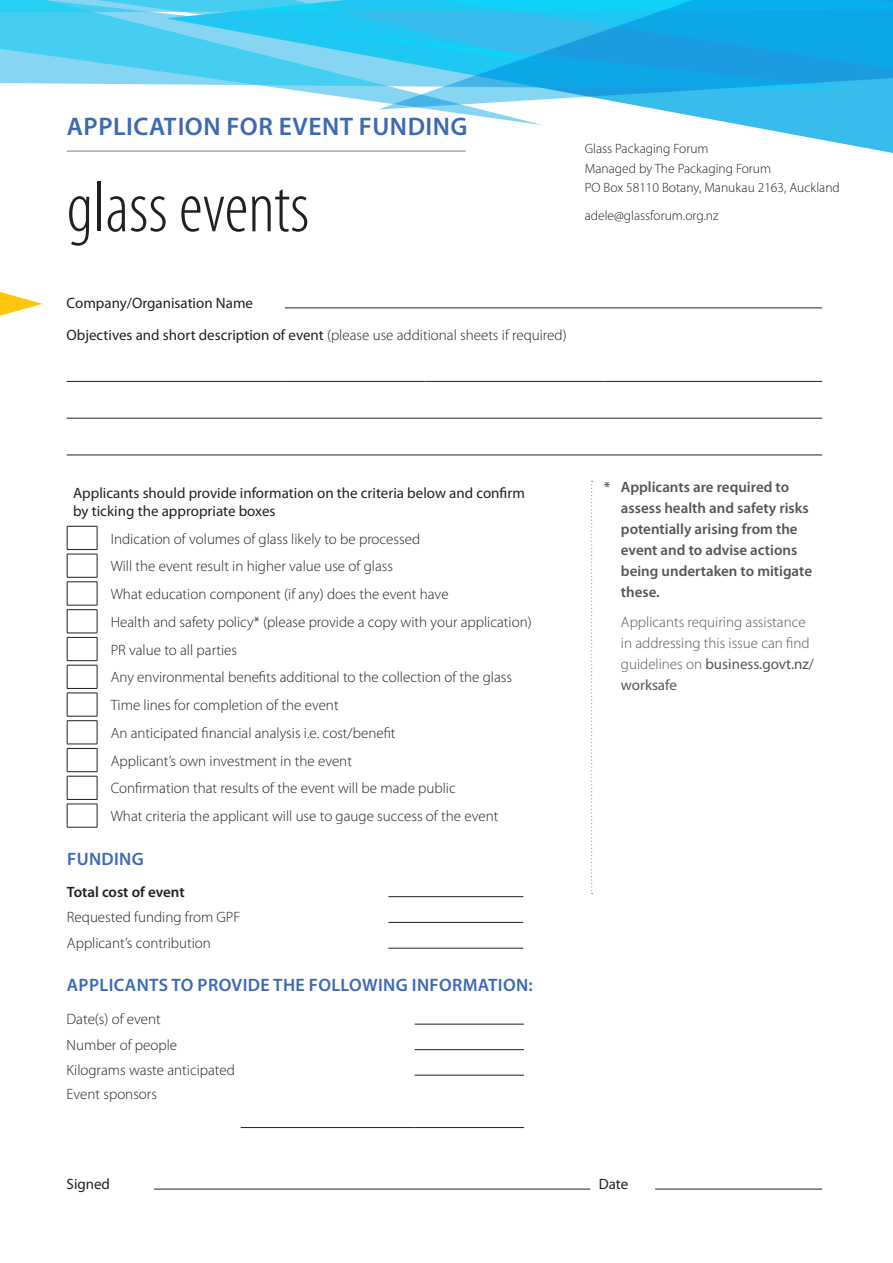
<style>
.page{position:relative;width:893px;height:1263px;background:#fff}
.page>*{position:absolute;margin:0;border:0;box-sizing:border-box;transform-origin:0 0}
.t1{font:300 condensed 72px "Myriad Pro";color:#231f20}
.t2{font:600 25.5px "Myriad Pro";letter-spacing:.02em;color:#3d68b2}
.t3{font:600 18px "Myriad Pro";letter-spacing:.02em;color:#3d68b2}
.t4{font:300 15px/27.8px "Myriad Pro";color:#231f20}
.t5{font:15px/32.5px "Myriad Pro";color:#231f20}
.t6{font:600 15px/21px "Myriad Pro";color:#545557}
.t7{font:300 15px/21px "Myriad Pro";color:#545557}
.t8{font:600 15px "Myriad Pro";color:#231f20}
.t9{font:300 13.5px/19.5px "Myriad Pro";color:#231f20}
.s1{font-weight:300}
.s2{font-weight:400}
</style>
<div class="page">
<hr style="left:67px;top:151px;width:399px;height:1px;background:#8b8d90">
<hr style="left:67px;top:381px;width:218px;height:1px;background:#231f20">
<hr style="left:285px;top:381px;width:140px;height:1px;background:#231f20">
<hr style="left:425px;top:381px;width:179px;height:1px;background:#231f20">
<hr style="left:604px;top:381px;width:218px;height:1px;background:#231f20">
<hr style="left:67px;top:418px;width:218px;height:1px;background:#231f20">
<hr style="left:285px;top:418px;width:140px;height:1px;background:#231f20">
<hr style="left:425px;top:418px;width:179px;height:1px;background:#231f20">
<hr style="left:604px;top:418px;width:218px;height:1px;background:#231f20">
<hr style="left:67px;top:455px;width:218px;height:1px;background:#231f20">
<hr style="left:285px;top:455px;width:140px;height:1px;background:#231f20">
<hr style="left:425px;top:455px;width:179px;height:1px;background:#231f20">
<hr style="left:604px;top:455px;width:218px;height:1px;background:#231f20">
<hr style="left:285px;top:308px;width:140px;height:1px;background:#231f20">
<hr style="left:425px;top:308px;width:179px;height:1px;background:#231f20">
<hr style="left:604px;top:308px;width:218px;height:1px;background:#231f20">
<svg style="left:0;top:292px;width:43px;height:24px"></svg>
<hr style="left:67px;top:526px;width:30px;height:1px;background:#231f20">
<hr style="left:67px;top:549px;width:30px;height:1px;background:#231f20">
<hr style="left:67px;top:554px;width:30px;height:1px;background:#231f20">
<hr style="left:67px;top:577px;width:30px;height:1px;background:#231f20">
<hr style="left:67px;top:581px;width:30px;height:1px;background:#231f20">
<hr style="left:67px;top:605px;width:30px;height:1px;background:#231f20">
<hr style="left:67px;top:609px;width:30px;height:1px;background:#231f20">
<hr style="left:67px;top:633px;width:30px;height:1px;background:#231f20">
<hr style="left:67px;top:637px;width:30px;height:1px;background:#231f20">
<hr style="left:67px;top:660px;width:30px;height:1px;background:#231f20">
<hr style="left:67px;top:665px;width:30px;height:1px;background:#231f20">
<hr style="left:67px;top:688px;width:30px;height:1px;background:#231f20">
<hr style="left:67px;top:693px;width:30px;height:1px;background:#231f20">
<hr style="left:67px;top:716px;width:30px;height:1px;background:#231f20">
<hr style="left:67px;top:720px;width:30px;height:1px;background:#231f20">
<hr style="left:67px;top:744px;width:30px;height:1px;background:#231f20">
<hr style="left:67px;top:748px;width:30px;height:1px;background:#231f20">
<hr style="left:67px;top:771px;width:30px;height:1px;background:#231f20">
<hr style="left:67px;top:776px;width:30px;height:1px;background:#231f20">
<hr style="left:67px;top:799px;width:30px;height:1px;background:#231f20">
<hr style="left:67px;top:804px;width:30px;height:1px;background:#231f20">
<svg style="left:67px;top:526px;width:1px;height:301px"></svg>
<svg style="left:97px;top:526px;width:1px;height:301px"></svg>
<hr style="left:67px;top:827px;width:30px;height:1px;background:#231f20">
<hr style="left:388px;top:896px;width:135px;height:1px;background:#231f20">
<hr style="left:388px;top:922px;width:135px;height:1px;background:#231f20">
<hr style="left:388px;top:948px;width:135px;height:1px;background:#231f20">
<hr style="left:154px;top:1189px;width:436px;height:1px;background:#231f20">
<hr style="left:655px;top:1189px;width:167px;height:1px;background:#231f20">
<svg style="left:591px;top:481px;width:2px;height:413px"></svg>
<svg style="left:0;top:82px;width:166px;height:3px"></svg>
<svg style="left:0;top:63px;width:166px;height:19px;fill:#86d6f3"></svg>
<svg style="left:166px;top:63px;width:727px;height:90px"></svg>
<svg style="left:0;top:0;width:378px;height:63px"></svg>
<svg style="left:378px;top:0;width:515px;height:110px"></svg>
<hr style="left:241px;top:1127px;width:174px;height:1px;background:#231f20">
<hr style="left:415px;top:1127px;width:109px;height:1px;background:#231f20">
<hr style="left:415px;top:1024px;width:109px;height:1px;background:#231f20">
<hr style="left:415px;top:1049px;width:109px;height:1px;background:#231f20">
<hr style="left:415px;top:1075px;width:109px;height:1px;background:#231f20">
<h2 class="t2" style="left:67px;top:110px;width:402px">APPLICATION FOR EVENT FUNDING</h2>
<h1 class="t1" style="left:67px;top:165px;width:244px">glass events</h1>
<p class="t9" style="left:585px;top:139px;width:257px">Glass Packaging Forum<br>Managed by The Packaging Forum<br>PO Box 58110 Botany, Manukau 2163, Auckland</p>
<p class="t9" style="left:585px;top:206px;width:135px">adele@glassforum.org.nz</p>
<p class="t5" style="left:67px;top:286px;width:501px">Company/Organisation Name<br>Objectives and short description of event <span class="s1">(please use additional sheets if required)</span></p>
<p class="t5" style="left:73px;top:483px;width:453px;line-height:18px">Applicants should provide information on the criteria below and confirm by ticking the appropriate boxes</p>
<p class="t4" style="left:111px;top:524px;width:422px">Indication of volumes of glass likely to be processed<br>Will the event result in higher value use of glass<br>What education component (if any) does the event have<br>Health and safety policy* (please provide a copy with your application)<br>PR value to all parties<br>Any environmental benefits additional to the collection of the glass Time lines for completion of the event<br>An anticipated financial analysis i.e. cost/benefit<br>Applicant’s own investment in the event<br>Confirmation that results of the event will be made public<br>What criteria the applicant will use to gauge success of the event</p>
<p class="t3" style="left:67px;top:847px;width:78px">FUNDING</p>
<p class="t8" style="left:67px;top:882px;width:119px">Total cost of event</p>
<p class="t4" style="left:67px;top:904px;width:175px;line-height:25.8px">Requested funding from GPF<br>Applicant’s contribution</p>
<p class="t3" style="left:67px;top:973px;width:467px">APPLICANTS TO PROVIDE THE FOLLOWING INFORMATION:</p>
<p class="t4" style="left:67px;top:1006px;width:170px;line-height:25.5px">Date(s) of event<br>Number of people<br>Kilograms waste anticipated</p>
<p class="t4" style="left:67px;top:1080px;width:92px">Event sponsors</p>
<p class="t6" style="left:621px;top:476px;width:193px;text-indent:-17px">* Applicants are required to assess health and safety risks potentially arising from the event and to advise actions being undertaken to mitigate these.</p>
<p class="t7" style="left:621px;top:611px;width:195px">Applicants requiring assistance in addressing this issue can find guidelines on <span class="s2">business.govt.nz/ worksafe</span></p>
<p class="t5" style="left:67px;top:1167px;width:45px">Signed</p>
<p class="t5" style="left:599px;top:1167px;width:31px">Date</p>
</div>
